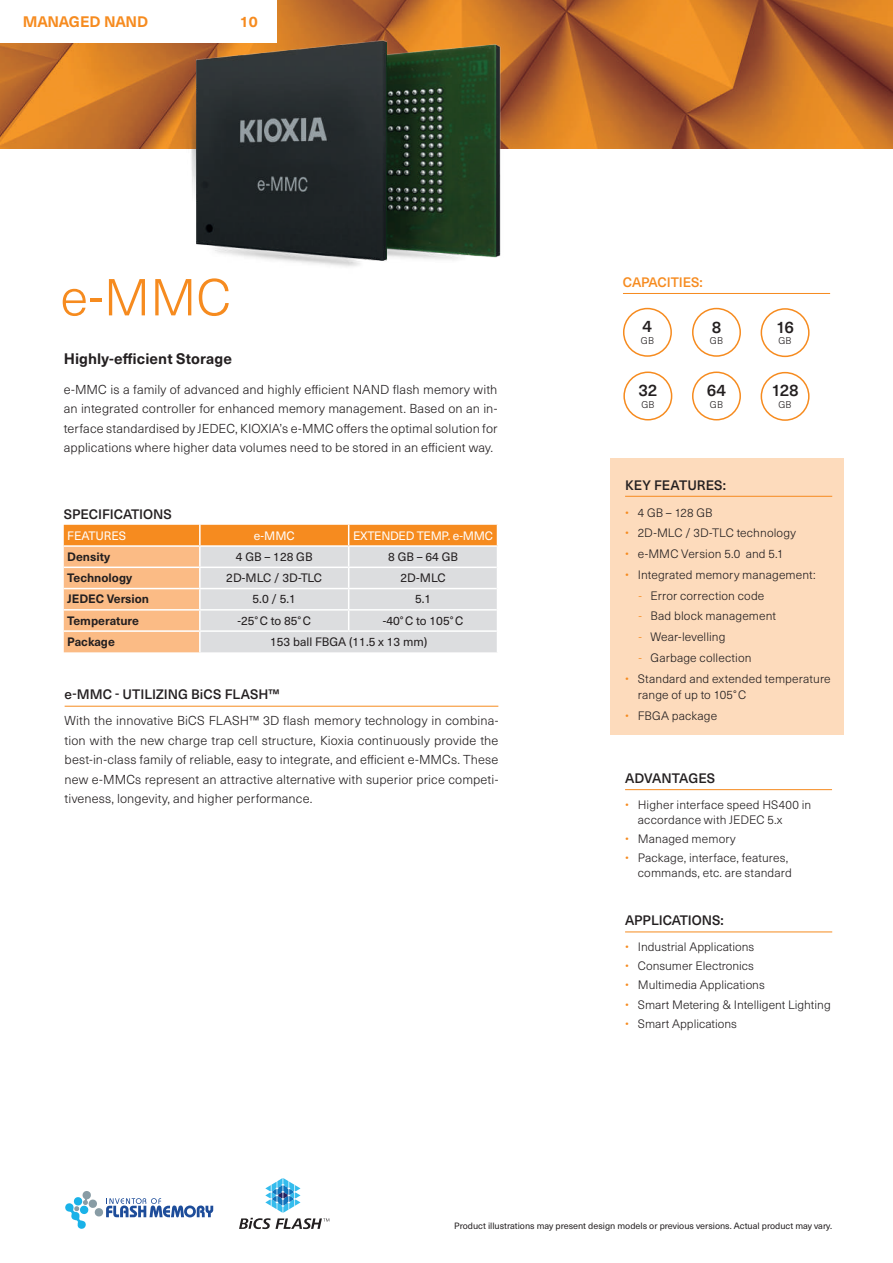
<style>
.page{position:relative;width:893px;height:1263px;background:#fff}
.page>*{position:absolute;margin:0;border:0;box-sizing:border-box;transform-origin:0 0}
.t1{font:300 51px "Neue Haas Unica W1 G";color:#f68b1f}
.t2{font:500 16.5px "Neue Haas Unica W1 G";letter-spacing:-.01em;color:#231f20}
.t3{font:700 15px "Neue Haas Unica W1 G";letter-spacing:.005em;color:#231f20}
.t4{font:700 15px "Neue Haas Unica W1 G";letter-spacing:-.02em;color:#f68b1f}
.t5{font:500 13.5px "Neue Haas Unica W1 G";color:#231f20}
.t6{font:500 13.5px "Neue Haas Unica W1 G";letter-spacing:-.015em;color:#f68b1f}
.t7{font:300 12.75px/19.5px "Neue Haas Unica W1 G";letter-spacing:.005em;color:#231f20;text-align:justify}
.t8{font:300 12px/15px "Neue Haas Unica W1 G";letter-spacing:.005em;color:#231f20}
.t9{font:12px "Neue Haas Unica W1 G";color:#231f20}
.t10{font:700 12px "Neue Haas Unica W1 G";color:#231f20}
.t11{font:12px "Neue Haas Unica W1 G";letter-spacing:-.02em;color:#fff}
.t12{font:12px "Neue Haas Unica W1 G";color:#fff}
.t13{font:300 9.6px "Neue Haas Unica W1 G";letter-spacing:.005em;color:#231f20}
.t14{font:9px "Neue Haas Unica W1 G";color:#231f20}
.s1{color:#f68b1f}
</style>
<div class="page">
<img style="left:0;top:0;width:893px;height:149px">
<svg style="left:64px;top:524px;width:434px;height:128px;background:#eacaad"></svg>
<div style="left:610px;top:458px;width:234px;height:277px;background:#fddbbc"></div>
<div style="left:692px;top:308px;width:49px;height:49px;border:2px solid #f68b1f;border-radius:50%"></div>
<div style="left:623px;top:371px;width:49px;height:49px;border:2px solid #f68b1f;border-radius:50%"></div>
<div style="left:761px;top:308px;width:49px;height:49px;border:2px solid #f68b1f;border-radius:50%"></div>
<div style="left:692px;top:371px;width:49px;height:49px;border:2px solid #f68b1f;border-radius:50%"></div>
<div style="left:761px;top:372px;width:49px;height:49px;border:2px solid #f68b1f;border-radius:50%"></div>
<div style="left:623px;top:308px;width:49px;height:49px;border:2px solid #f68b1f;border-radius:50%"></div>
<hr style="left:65px;top:706px;width:433px;height:1px;background:#f68b1f">
<svg style="left:65px;top:1191px;width:148px;height:38px"></svg>
<svg style="left:239px;top:1178px;width:90px;height:51px"></svg>
<hr style="left:625px;top:931px;width:207px;height:1px;background:#f68b1f">
<hr style="left:625px;top:789px;width:207px;height:1px;background:#f68b1f">
<hr style="left:623px;top:293px;width:207px;height:1px;background:#f68b1f">
<hr style="left:625px;top:496px;width:207px;height:1px;background:#f68b1f">
<img style="left:159px;top:32px;width:375px;height:235px">
<div style="left:0;top:0;width:276px;height:43px;background:#fff"></div>
<p class="t4" style="left:23px;top:10px;width:127px">MANAGED NAND</p>
<p class="t4" style="left:240px;top:10px;width:19px">10</p>
<h1 class="t1" style="left:60px;top:260px;width:172px">e-MMC</h1>
<p class="t3" style="left:64px;top:348px;width:170px">Highly-efficient Storage</p>
<p class="t7" style="left:64px;top:379px;width:435px">e-MMC is a family of advanced and highly efficient NAND flash memory with an integrated controller for enhanced memory management. Based on an in&shy;terface standardised by JEDEC, KIOXIA’s e-MMC offers the optimal solution for applications where higher data volumes need to be stored in an efficient way.</p>
<p class="t5" style="left:64px;top:504px;width:110px">SPECIFICATIONS</p>
<p class="t12" style="left:67px;top:527px;width:61px">FEATURES</p>
<p class="t11" style="left:254px;top:527px;width:43px">e-MMC</p>
<p class="t11" style="left:353px;top:527px;width:142px">EXTENDED TEMP. e-MMC</p>
<p class="t10" style="left:67px;top:547px;width:45px">Density</p>
<p class="t9" style="left:236px;top:548px;width:78px">4 GB – 128 GB</p>
<p class="t9" style="left:388px;top:548px;width:71px">8 GB – 64 GB</p>
<p class="t10" style="left:67px;top:569px;width:66px">Technology</p>
<p class="t9" style="left:226px;top:569px;width:97px">2D-MLC / 3D-TLC</p>
<p class="t9" style="left:401px;top:569px;width:47px">2D-MLC</p>
<p class="t10" style="left:67px;top:590px;width:83px">JEDEC Version</p>
<p class="t9" style="left:253px;top:590px;width:45px">5.0 / 5.1</p>
<p class="t9" style="left:415px;top:590px;width:18px">5.1</p>
<p class="t10" style="left:67px;top:611px;width:73px">Temperature</p>
<p class="t9" style="left:237px;top:612px;width:75px">-25°C to 85°C</p>
<p class="t9" style="left:383px;top:612px;width:82px">-40°C to 105°C</p>
<p class="t10" style="left:67px;top:633px;width:49px">Package</p>
<p class="t9" style="left:270px;top:633px;width:159px">153 ball FBGA (11.5 x 13 mm)</p>
<p class="t5" style="left:65px;top:684px;width:216px">e-MMC - UTILIZING BiCS FLASH™</p>
<p class="t7" style="left:65px;top:710px;width:435px">With the innovative BiCS FLASH™ 3D flash memory technology in combina&shy;tion with the new charge trap cell structure, Kioxia continuously provide the best-in-class family of reliable, easy to integrate, and efficient e-MMCs. These new e-MMCs represent an attractive alternative with superior price competi&shy;tiveness, longevity, and higher performance.</p>
<p class="t6" style="left:623px;top:272px;width:81px">CAPACITIES:</p>
<p class="t2" style="left:643px;top:314px;width:11px">4</p>
<p class="t13" style="left:641px;top:334px;width:15px">GB</p>
<p class="t2" style="left:712px;top:314px;width:11px">8</p>
<p class="t13" style="left:710px;top:334px;width:15px">GB</p>
<p class="t2" style="left:776px;top:314px;width:20px">16</p>
<p class="t13" style="left:779px;top:334px;width:15px">GB</p>
<p class="t2" style="left:638px;top:378px;width:21px">32</p>
<p class="t13" style="left:641px;top:397px;width:15px">GB</p>
<p class="t2" style="left:707px;top:378px;width:21px">64</p>
<p class="t13" style="left:710px;top:398px;width:15px">GB</p>
<p class="t2" style="left:771px;top:378px;width:29px">128</p>
<p class="t13" style="left:779px;top:398px;width:15px">GB</p>
<p class="t5" style="left:625px;top:475px;width:102px">KEY FEATURES:</p>
<p class="t8" style="left:625px;top:504px;width:89px"><span class="s1">•</span> 4 GB – 128 GB</p>
<p class="t8" style="left:625px;top:525px;width:172px"><span class="s1">•</span> 2D-MLC / 3D-TLC technology</p>
<p class="t8" style="left:625px;top:546px;width:160px"><span class="s1">•</span> e-MMC Version 5.0 and 5.1</p>
<p class="t8" style="left:625px;top:567px;width:192px"><span class="s1">•</span> Integrated memory management:</p>
<p class="t8" style="left:639px;top:587px;width:127px"><span class="s1">-</span> Error correction code</p>
<p class="t8" style="left:639px;top:608px;width:139px"><span class="s1">-</span> Bad block management</p>
<p class="t8" style="left:639px;top:629px;width:88px"><span class="s1">-</span> Wear-levelling</p>
<p class="t8" style="left:639px;top:650px;width:114px"><span class="s1">-</span> Garbage collection</p>
<p class="t8" style="left:638px;top:670px;width:194px;line-height:16.5px;text-indent:-13px"><span class="s1">•</span> Standard and extended temperature range of up to 105°C</p>
<p class="t8" style="left:625px;top:708px;width:94px"><span class="s1">•</span> FBGA package</p>
<p class="t5" style="left:625px;top:768px;width:92px">ADVANTAGES</p>
<p class="t8" style="left:638px;top:796px;width:175px;text-indent:-13px"><span class="s1">•</span> Higher interface speed HS400 in accordance with JEDEC 5.x</p>
<p class="t8" style="left:625px;top:830px;width:112px"><span class="s1">•</span> Managed memory</p>
<p class="t8" style="left:625px;top:850px;width:168px;text-align:right"><span class="s1">•</span> Package, interface, features, commands, etc. are standard</p>
<p class="t5" style="left:625px;top:910px;width:100px">APPLICATIONS:</p>
<p class="t8" style="left:625px;top:938px;width:131px"><span class="s1">•</span> Industrial Applications</p>
<p class="t8" style="left:625px;top:958px;width:130px"><span class="s1">•</span> Consumer Electronics</p>
<p class="t8" style="left:625px;top:977px;width:141px"><span class="s1">•</span> Multimedia Applications</p>
<p class="t8" style="left:625px;top:996px;width:207px"><span class="s1">•</span> Smart Metering &amp; Intelligent Lighting</p>
<p class="t8" style="left:625px;top:1015px;width:113px"><span class="s1">•</span> Smart Applications</p>
<p class="t14" style="left:454px;top:1219px;width:380px">Product illustrations may present design models or previous versions. Actual product may vary.</p>
</div>
